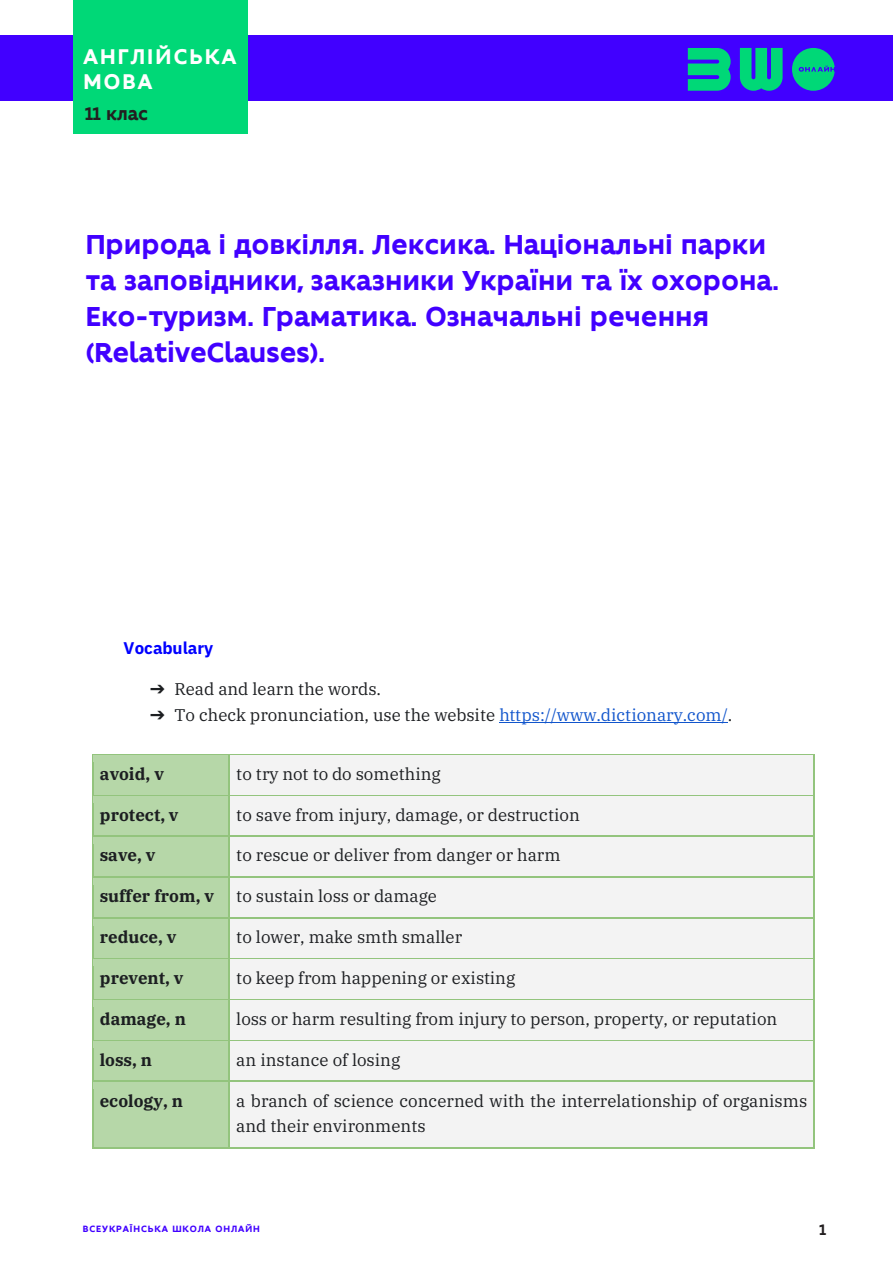
<style>
.page{position:relative;width:893px;height:1263px;background:#fff}
.page>*{position:absolute;margin:0;border:0;box-sizing:border-box;transform-origin:0 0}
.Тема_Уроку{font:700 27px/36px "Innerspace";color:#4100ff}
.t1{font:700 21px/25.2px "Innerspace";letter-spacing:.1em;color:#fff}
.t2{font:700 18px "Innerspace";color:#231f20}
.t3{font:16.95px/25.3px "IBM Plex Serif";color:#1c1e21}
.t4{font:700 16.95px "IBM Plex Serif";color:#1c1e21}
.t5{font:700 16.95px "IBM Plex Sans";letter-spacing:-.005em;color:#00f}
.t6{font:700 15px "Innerspace";color:#231f20}
.t7{font:700 9px "Innerspace";letter-spacing:.1em;color:#4100ff}
.s1{color:#15c}
</style>
<div class="page">
<div style="left:0;top:36px;width:893px;height:65px;background:#4100ff"></div>
<div style="left:74px;top:0;width:174px;height:134px;background:#00d877"></div>
<div style="left:792px;top:48px;width:43px;height:43px;background:#00d877;border-radius:50%"></div>
<svg style="left:740px;top:48px;width:43px;height:43px"></svg>
<svg style="left:688px;top:48px;width:43px;height:43px"></svg>
<svg style="left:799px;top:66px;width:36px;height:6px"></svg>
<hr style="left:499px;top:722px;width:229px;height:1px;background:#15c">
<div style="left:93px;top:755px;width:135px;height:40px;background:#b6d7a8"></div>
<div style="left:230px;top:755px;width:584px;height:40px;background:#f3f3f3"></div>
<hr style="left:93px;top:754px;width:135px;height:1px;background:#93c47d">
<svg style="left:228px;top:754px;width:2px;height:8px"></svg>
<hr style="left:230px;top:754px;width:584px;height:1px;background:#93c47d">
<hr style="left:92px;top:762px;width:1px;height:33px;background:#93c47d">
<hr style="left:228px;top:762px;width:2px;height:33px;background:#93c47d">
<hr style="left:814px;top:762px;width:1px;height:33px;background:#93c47d">
<div style="left:93px;top:796px;width:135px;height:40px;background:#b6d7a8"></div>
<div style="left:236px;top:803px;width:571px;height:26px;background:#f3f3f3"></div>
<hr style="left:93px;top:795px;width:135px;height:1px;background:#93c47d">
<svg style="left:228px;top:795px;width:2px;height:8px"></svg>
<hr style="left:230px;top:795px;width:584px;height:1px;background:#93c47d">
<div style="left:230px;top:796px;width:584px;height:7px;background:#f3f3f3"></div>
<hr style="left:92px;top:803px;width:1px;height:33px;background:#93c47d">
<div style="left:229px;top:828px;width:585px;height:8px;background:#f3f3f3"></div>
<hr style="left:228px;top:803px;width:2px;height:33px;background:#93c47d">
<hr style="left:814px;top:803px;width:1px;height:33px;background:#93c47d">
<div style="left:93px;top:837px;width:135px;height:40px;background:#b6d7a8"></div>
<div style="left:236px;top:844px;width:571px;height:25px;background:#f3f3f3"></div>
<hr style="left:93px;top:836px;width:135px;height:1px;background:#93c47d">
<svg style="left:228px;top:836px;width:2px;height:8px"></svg>
<hr style="left:230px;top:836px;width:584px;height:1px;background:#93c47d">
<div style="left:230px;top:837px;width:584px;height:7px;background:#f3f3f3"></div>
<hr style="left:92px;top:844px;width:1px;height:33px;background:#93c47d">
<div style="left:229px;top:869px;width:585px;height:8px;background:#f3f3f3"></div>
<hr style="left:228px;top:844px;width:2px;height:33px;background:#93c47d">
<hr style="left:814px;top:844px;width:1px;height:33px;background:#93c47d">
<div style="left:93px;top:878px;width:135px;height:39px;background:#b6d7a8"></div>
<div style="left:236px;top:885px;width:571px;height:25px;background:#f3f3f3"></div>
<hr style="left:93px;top:877px;width:135px;height:1px;background:#93c47d">
<svg style="left:228px;top:877px;width:2px;height:8px"></svg>
<hr style="left:230px;top:877px;width:584px;height:1px;background:#93c47d">
<div style="left:230px;top:878px;width:584px;height:7px;background:#f3f3f3"></div>
<hr style="left:92px;top:885px;width:1px;height:32px;background:#93c47d">
<div style="left:229px;top:910px;width:585px;height:7px;background:#f3f3f3"></div>
<hr style="left:228px;top:885px;width:2px;height:32px;background:#93c47d">
<hr style="left:814px;top:885px;width:1px;height:32px;background:#93c47d">
<div style="left:93px;top:919px;width:135px;height:39px;background:#b6d7a8"></div>
<div style="left:236px;top:926px;width:571px;height:25px;background:#f3f3f3"></div>
<hr style="left:93px;top:917px;width:135px;height:2px;background:#93c47d">
<svg style="left:228px;top:917px;width:2px;height:9px"></svg>
<hr style="left:230px;top:917px;width:584px;height:2px;background:#93c47d">
<div style="left:230px;top:919px;width:584px;height:7px;background:#f3f3f3"></div>
<hr style="left:92px;top:926px;width:1px;height:32px;background:#93c47d">
<div style="left:229px;top:951px;width:585px;height:7px;background:#f3f3f3"></div>
<hr style="left:228px;top:926px;width:2px;height:32px;background:#93c47d">
<hr style="left:814px;top:926px;width:1px;height:32px;background:#93c47d">
<div style="left:93px;top:959px;width:135px;height:40px;background:#b6d7a8"></div>
<div style="left:236px;top:967px;width:571px;height:25px;background:#f3f3f3"></div>
<hr style="left:93px;top:958px;width:135px;height:1px;background:#93c47d">
<svg style="left:228px;top:958px;width:2px;height:9px"></svg>
<hr style="left:230px;top:958px;width:584px;height:1px;background:#93c47d">
<div style="left:230px;top:959px;width:584px;height:8px;background:#f3f3f3"></div>
<hr style="left:92px;top:967px;width:1px;height:32px;background:#93c47d">
<div style="left:229px;top:992px;width:585px;height:7px;background:#f3f3f3"></div>
<hr style="left:228px;top:967px;width:2px;height:32px;background:#93c47d">
<hr style="left:814px;top:967px;width:1px;height:32px;background:#93c47d">
<div style="left:93px;top:1000px;width:135px;height:40px;background:#b6d7a8"></div>
<div style="left:236px;top:1008px;width:571px;height:25px;background:#f3f3f3"></div>
<hr style="left:93px;top:999px;width:135px;height:1px;background:#93c47d">
<svg style="left:228px;top:999px;width:2px;height:9px"></svg>
<hr style="left:230px;top:999px;width:584px;height:1px;background:#93c47d">
<div style="left:230px;top:1000px;width:584px;height:8px;background:#f3f3f3"></div>
<hr style="left:92px;top:1008px;width:1px;height:32px;background:#93c47d">
<div style="left:229px;top:1033px;width:585px;height:7px;background:#f3f3f3"></div>
<hr style="left:228px;top:1008px;width:2px;height:32px;background:#93c47d">
<hr style="left:814px;top:1008px;width:1px;height:32px;background:#93c47d">
<div style="left:93px;top:1041px;width:135px;height:40px;background:#b6d7a8"></div>
<div style="left:236px;top:1048px;width:571px;height:26px;background:#f3f3f3"></div>
<hr style="left:93px;top:1040px;width:135px;height:1px;background:#93c47d">
<svg style="left:228px;top:1040px;width:2px;height:8px"></svg>
<hr style="left:230px;top:1040px;width:584px;height:1px;background:#93c47d">
<div style="left:230px;top:1041px;width:584px;height:7px;background:#f3f3f3"></div>
<hr style="left:92px;top:1048px;width:1px;height:33px;background:#93c47d">
<div style="left:229px;top:1074px;width:585px;height:7px;background:#f3f3f3"></div>
<hr style="left:228px;top:1048px;width:2px;height:33px;background:#93c47d">
<hr style="left:814px;top:1048px;width:1px;height:33px;background:#93c47d">
<div style="left:93px;top:1082px;width:135px;height:65px;background:#b6d7a8"></div>
<div style="left:236px;top:1089px;width:571px;height:26px;background:#f3f3f3"></div>
<div style="left:236px;top:1115px;width:571px;height:25px;background:#f3f3f3"></div>
<hr style="left:93px;top:1081px;width:135px;height:1px;background:#93c47d">
<svg style="left:228px;top:1081px;width:2px;height:8px"></svg>
<hr style="left:230px;top:1081px;width:584px;height:1px;background:#93c47d">
<div style="left:230px;top:1082px;width:584px;height:7px;background:#f3f3f3"></div>
<hr style="left:92px;top:1089px;width:1px;height:58px;background:#93c47d">
<hr style="left:93px;top:1147px;width:135px;height:1px;background:#93c47d">
<div style="left:229px;top:1140px;width:585px;height:7px;background:#f3f3f3"></div>
<hr style="left:228px;top:1089px;width:2px;height:58px;background:#93c47d">
<hr style="left:230px;top:1147px;width:584px;height:1px;background:#93c47d">
<hr style="left:814px;top:1089px;width:1px;height:58px;background:#93c47d">
<p class="t1" style="left:84px;top:45px;width:154px">АНГЛІЙСЬКА<br>МОВА</p>
<p class="t2" style="left:85px;top:104px;width:65px">11 клас</p>
<p class="Тема_Уроку" style="left:86px;top:228px;width:694px">Природа і довкілля. Лексика. Національні парки та заповідники, заказники України та їх охорона.<br>Еко-туризм. Граматика. Означальні речення (RelativeClauses).</p>
<p class="t5" style="left:124px;top:635px;width:91px">Vocabulary</p>
<p class="t3" style="left:149px;top:675px;width:234px">➔ Read and learn the words.</p>
<p class="t3" style="left:149px;top:701px;width:585px">➔ To check pronunciation, use the website <span class="s1">https://www.dictionary.com/</span>.</p>
<p class="t4" style="left:100px;top:760px;width:66px">avoid, v</p>
<p class="t3" style="left:236px;top:760px;width:206px">to try not to do something</p>
<p class="t4" style="left:100px;top:801px;width:80px">protect, v</p>
<p class="t3" style="left:236px;top:801px;width:345px">to save from injury, damage, or destruction</p>
<p class="t4" style="left:100px;top:842px;width:57px">save, v</p>
<p class="t3" style="left:236px;top:841px;width:326px">to rescue or deliver from danger or harm</p>
<p class="t4" style="left:100px;top:883px;width:116px">suffer from, v</p>
<p class="t3" style="left:236px;top:882px;width:202px">to sustain loss or damage</p>
<p class="t4" style="left:100px;top:924px;width:78px">reduce, v</p>
<p class="t3" style="left:236px;top:923px;width:227px">to lower, make smth smaller</p>
<p class="t4" style="left:100px;top:964px;width:85px">prevent, v</p>
<p class="t3" style="left:236px;top:964px;width:281px">to keep from happening or existing</p>
<p class="t4" style="left:100px;top:1005px;width:88px">damage, n</p>
<p class="t3" style="left:236px;top:1005px;width:542px">loss or harm resulting from injury to person, property, or reputation</p>
<p class="t4" style="left:100px;top:1046px;width:54px">loss, n</p>
<p class="t3" style="left:236px;top:1045px;width:165px">an instance of losing</p>
<p class="t4" style="left:100px;top:1087px;width:85px">ecology, n</p>
<p class="t3" style="left:236px;top:1086px;width:572px">a branch of science concerned with the interrelationship of organisms and their environments</p>
<p class="t7" style="left:83px;top:1224px;width:178px">ВСЕУКРАЇНСЬКА ШКОЛА ОНЛАЙН</p>
<p class="t6" style="left:819px;top:1221px;width:8px">1</p>
</div>
